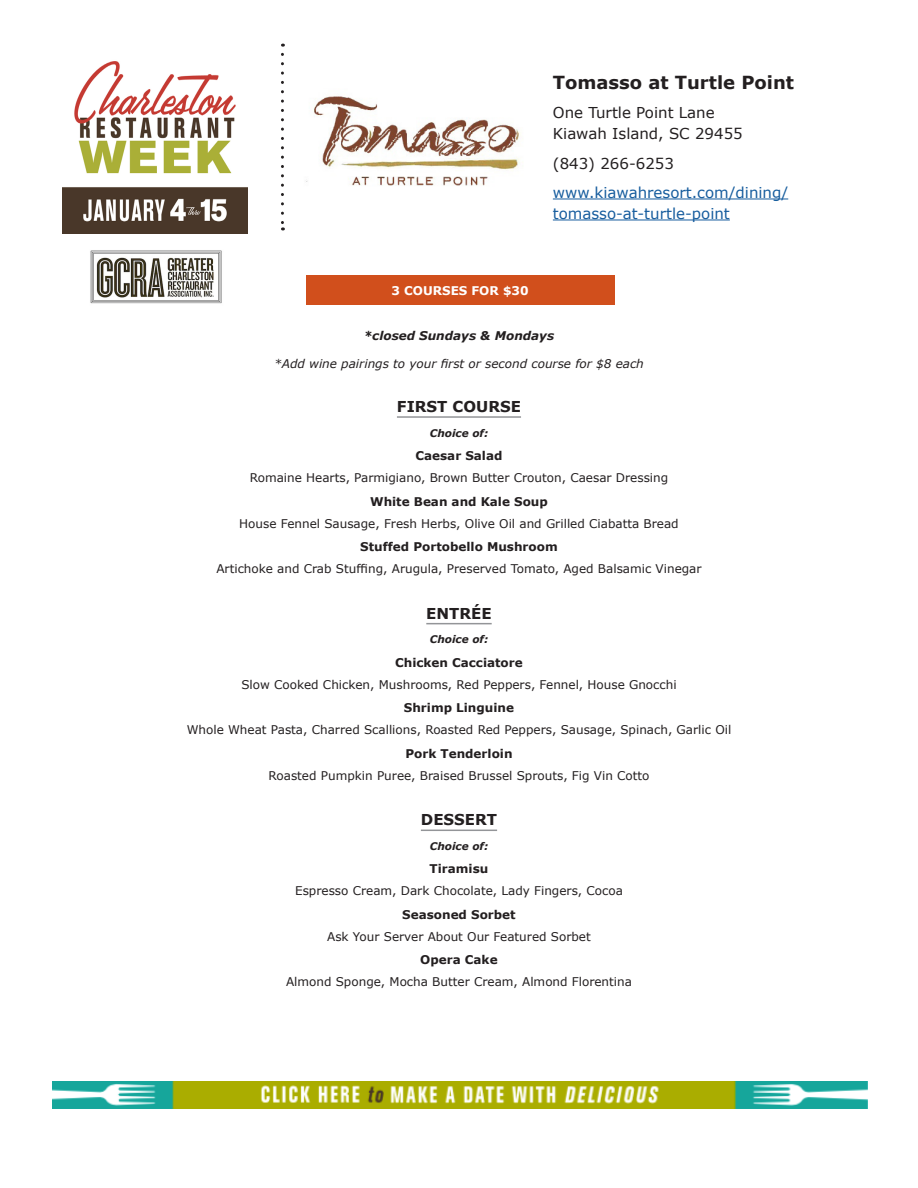
<style>
.page{position:relative;width:918px;height:1188px;background:#fff}
.page>*{position:absolute;margin:0;border:0;box-sizing:border-box;transform-origin:0 0}
.restaurant_name{font:700 18px "Verdana";color:#231f20}
.phone_url{font:15px/21px "Verdana";color:#175d9e}
.Address{font:15px "Verdana";color:#231f20}
.category{font:700 15px "Verdana";color:#231f20}
.phone_url-2{font:15px "Verdana";color:#231f20}
.description{font:12px "Verdana";color:#231f20}
.menu_item{font:700 12px "Verdana";color:#231f20}
.category_subhead{font:italic 12px "Verdana";color:#231f20}
.category_subhead-2{font:italic 700 12px "Verdana";color:#231f20}
.description-2{font:700 12px "Verdana";color:#fff}
.description-3{font:italic 700 10.5px "Verdana";color:#231f20}
</style>
<div class="page">
<hr style="left:553px;top:199px;width:235px;height:1px;background:#175d9e">
<hr style="left:553px;top:220px;width:177px;height:1px;background:#175d9e">
<img style="left:306px;top:96px;width:214px;height:90px">
<svg style="left:281px;top:54px;width:3px;height:176px"></svg>
<hr style="left:397px;top:416px;width:124px;height:2px;background:#939598">
<hr style="left:426px;top:623px;width:66px;height:1px;background:#939598">
<hr style="left:421px;top:830px;width:76px;height:1px;background:#939598">
<div style="left:306px;top:276px;width:308px;height:29px;background:#d14f1c"></div>
<img style="left:90px;top:250px;width:132px;height:54px">
<img style="left:63px;top:61px;width:184px;height:172px">
<img style="left:53px;top:1081px;width:814px;height:28px">
<p class="restaurant_name" style="left:553px;top:71px;width:243px">Tomasso at Turtle Point</p>
<p class="Address" style="left:553px;top:103px;width:163px">One Turtle Point Lane</p>
<p class="Address" style="left:553px;top:124px;width:191px">Kiawah Island, SC 29455</p>
<p class="phone_url-2" style="left:553px;top:154px;width:123px">(843) 266-6253</p>
<p class="phone_url" style="left:553px;top:182px;width:237px">www.kiawahresort.com/dining/ tomasso-at-turtle-point</p>
<p class="description-2" style="left:392px;top:283px;width:139px">3 COURSES FOR $30</p>
<p class="category_subhead-2" style="left:364px;top:327px;width:192px">*closed Sundays &amp; Mondays</p>
<p class="category_subhead" style="left:274px;top:356px;width:371px">*Add wine pairings to your first or second course for $8 each</p>
<p class="category" style="left:397px;top:397px;width:126px">FIRST COURSE</p>
<p class="description-3" style="left:430px;top:426px;width:60px">Choice of:</p>
<p class="menu_item" style="left:416px;top:448px;width:88px">Caesar Salad</p>
<p class="description" style="left:250px;top:470px;width:420px">Romaine Hearts, Parmigiano, Brown Butter Crouton, Caesar Dressing</p>
<p class="menu_item" style="left:370px;top:493px;width:179px">White Bean and Kale Soup</p>
<p class="description" style="left:239px;top:516px;width:441px">House Fennel Sausage, Fresh Herbs, Olive Oil and Grilled Ciabatta Bread</p>
<p class="menu_item" style="left:360px;top:539px;width:199px">Stuffed Portobello Mushroom</p>
<p class="description" style="left:216px;top:561px;width:487px">Artichoke and Crab Stuffing, Arugula, Preserved Tomato, Aged Balsamic Vinegar</p>
<p class="category" style="left:426px;top:603px;width:67px">ENTRÉE</p>
<p class="description-3" style="left:430px;top:633px;width:60px">Choice of:</p>
<p class="menu_item" style="left:395px;top:655px;width:129px">Chicken Cacciatore</p>
<p class="description" style="left:241px;top:677px;width:437px">Slow Cooked Chicken, Mushrooms, Red Peppers, Fennel, House Gnocchi</p>
<p class="menu_item" style="left:404px;top:700px;width:112px">Shrimp Linguine</p>
<p class="description" style="left:187px;top:722px;width:546px">Whole Wheat Pasta, Charred Scallions, Roasted Red Peppers, Sausage, Spinach, Garlic Oil</p>
<p class="menu_item" style="left:405px;top:746px;width:109px">Pork Tenderloin</p>
<p class="description" style="left:268px;top:768px;width:383px">Roasted Pumpkin Puree, Braised Brussel Sprouts, Fig Vin Cotto</p>
<p class="category" style="left:421px;top:810px;width:78px">DESSERT</p>
<p class="description-3" style="left:430px;top:839px;width:60px">Choice of:</p>
<p class="menu_item" style="left:430px;top:861px;width:60px">Tiramisu</p>
<p class="description" style="left:295px;top:883px;width:329px">Espresso Cream, Dark Chocolate, Lady Fingers, Cocoa</p>
<p class="menu_item" style="left:402px;top:907px;width:115px">Seasoned Sorbet</p>
<p class="description" style="left:327px;top:929px;width:265px">Ask Your Server About Our Featured Sorbet</p>
<p class="menu_item" style="left:420px;top:952px;width:79px">Opera Cake</p>
<p class="description" style="left:286px;top:974px;width:348px">Almond Sponge, Mocha Butter Cream, Almond Florentina</p>
</div>
